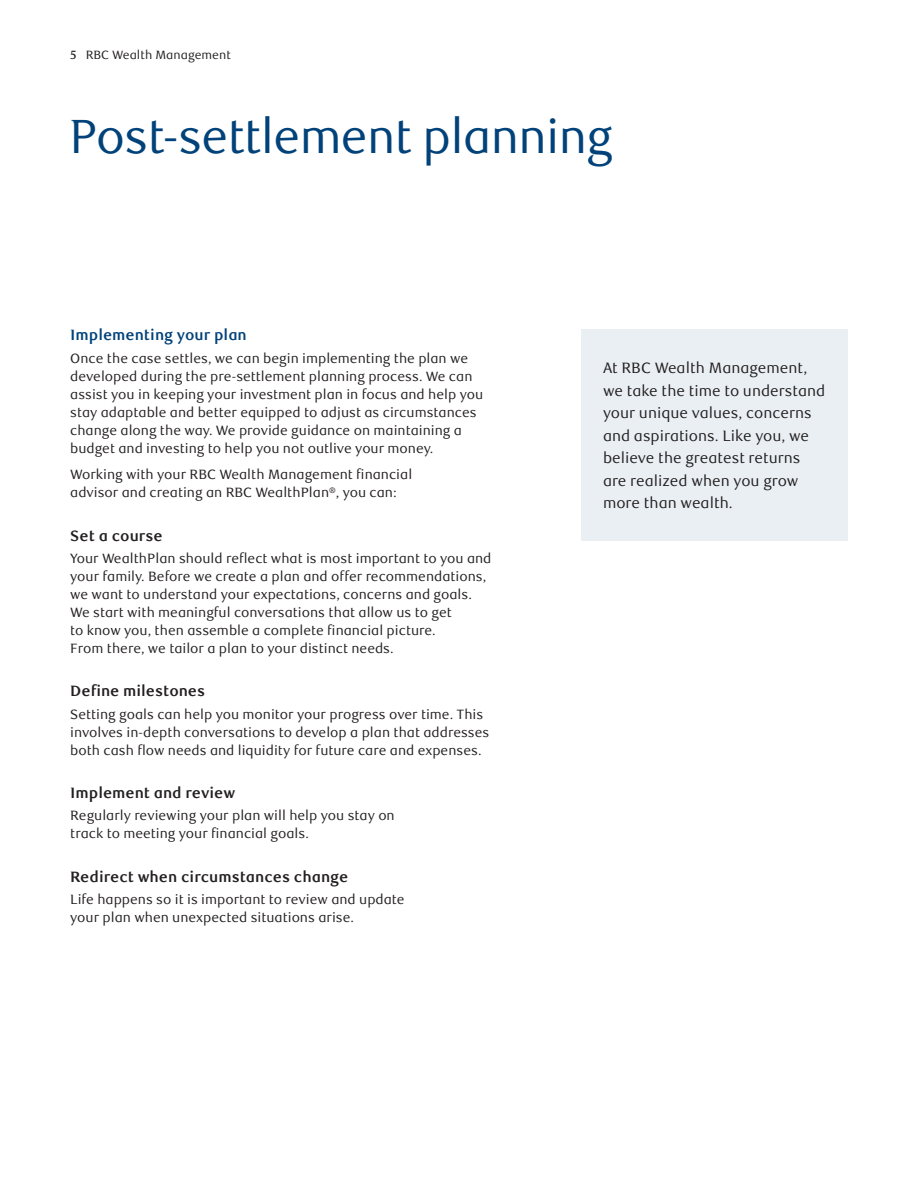
<style>
.page{position:relative;width:918px;height:1188px;background:#fff}
.page>*{position:absolute;margin:0;border:0;box-sizing:border-box;transform-origin:0 0}
.Brochure_Document_title_-_regular{font:48px "RBC Display";color:#004279}
.Brochure_Body_Copy_10_15{font:15px/22.5px "RBC Text";color:#231f20}
.Subtitle_Level_2{font:700 15px "RBC Text";color:#231f20}
.Brochure_Subtitle_Level_1{font:700 15px "RBC Text";color:#004279}
.Brochure_Body_Copy{font:13.5px/18px "RBC Text";color:#231f20}
.t1{font:12px "RBC Text";color:#231f20}
.s1{font-weight:500}
</style>
<div class="page">
<div style="left:581px;top:329px;width:267px;height:212px;background:#e9eff3"></div>
<p class="t1" style="left:70px;top:47px;width:162px"><span class="s1">5</span> RBC Wealth Management</p>
<p class="Brochure_Document_title_-_regular" style="left:70px;top:109px;width:543px">Post-settlement planning</p>
<p class="Brochure_Subtitle_Level_1" style="left:70px;top:326px;width:178px">Implementing your plan</p>
<p class="Brochure_Body_Copy" style="left:70px;top:349px;width:415px">Once the case settles, we can begin implementing the plan we developed during the pre-settlement planning process. We can assist you in keeping your investment plan in focus and help you stay adaptable and better equipped to adjust as circumstances change along the way. We provide guidance on maintaining a budget and investing to help you not outlive your money.</p>
<p class="Brochure_Body_Copy" style="left:70px;top:466px;width:344px">Working with your RBC Wealth Management financial advisor and creating an RBC WealthPlan<sup>®</sup>, you can:</p>
<p class="Subtitle_Level_2" style="left:70px;top:526px;width:94px">Set a course</p>
<p class="Brochure_Body_Copy" style="left:70px;top:549px;width:423px">Your WealthPlan should reflect what is most important to you and your family. Before we create a plan and offer recommendations, we want to understand your expectations, concerns and goals.<br>We start with meaningful conversations that allow us to get<br>to know you, then assemble a complete financial picture.<br>From there, we tailor a plan to your distinct needs.</p>
<p class="Subtitle_Level_2" style="left:70px;top:682px;width:137px">Define milestones</p>
<p class="Brochure_Body_Copy" style="left:70px;top:705px;width:421px">Setting goals can help you monitor your progress over time. This involves in-depth conversations to develop a plan that addresses both cash flow needs and liquidity for future care and expenses.</p>
<p class="Subtitle_Level_2" style="left:70px;top:784px;width:167px">Implement and review</p>
<p class="Brochure_Body_Copy" style="left:70px;top:807px;width:326px">Regularly reviewing your plan will help you stay on track to meeting your financial goals.</p>
<p class="Subtitle_Level_2" style="left:70px;top:868px;width:280px">Redirect when circumstances change</p>
<p class="Brochure_Body_Copy" style="left:70px;top:891px;width:336px">Life happens so it is important to review and update your plan when unexpected situations arise.</p>
<p class="Brochure_Body_Copy_10_15" style="left:603px;top:357px;width:224px">At RBC Wealth Management, we take the time to understand your unique values, concerns and aspirations. Like you, we believe the greatest returns are realized when you grow more than wealth.</p>
</div>
